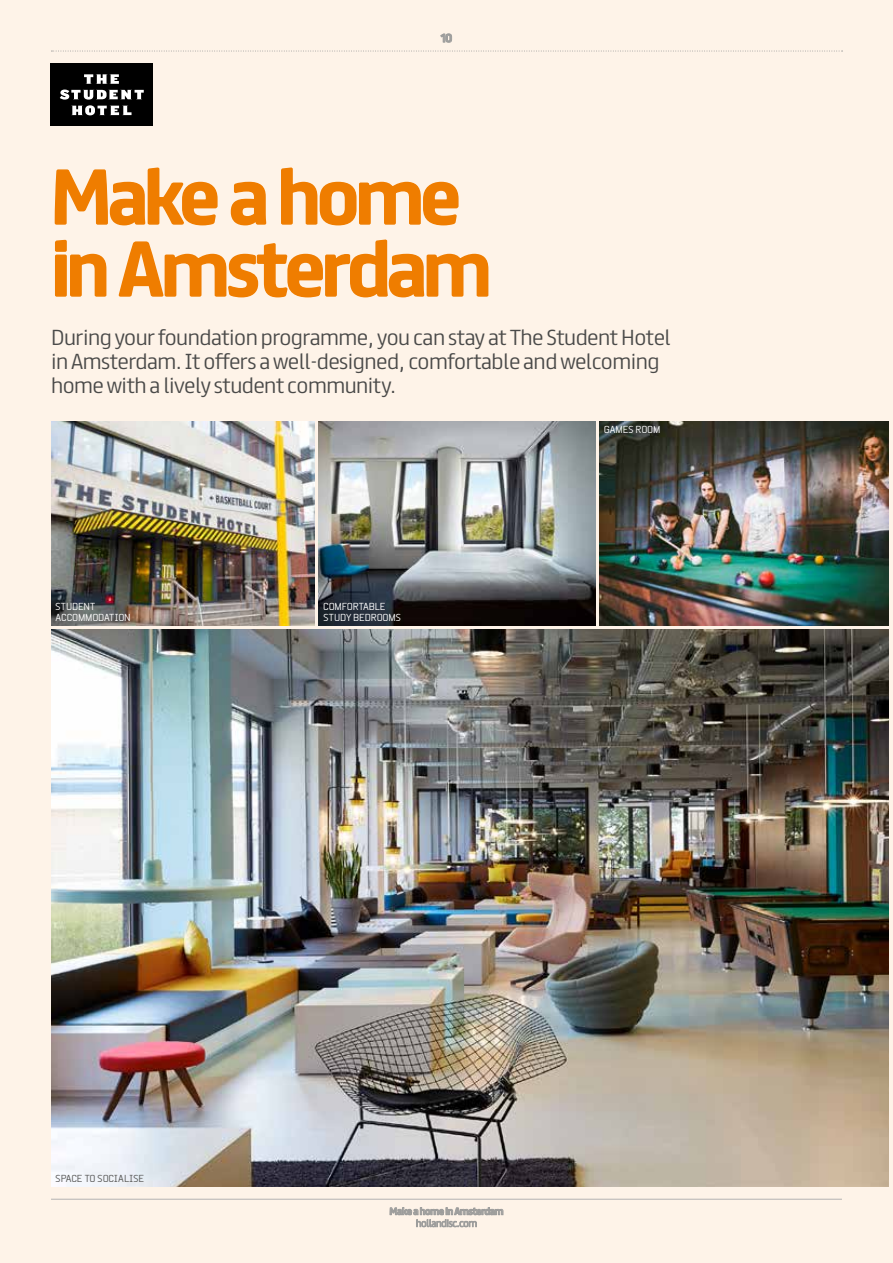
<style>
.page{position:relative;width:893px;height:1263px;background:#fef3e8}
.page>*{position:absolute;margin:0;border:0;box-sizing:border-box;transform-origin:0 0}
.t1{font:700 69px/72px "FS Truman";letter-spacing:-.06em;color:#ef7d00}
.t2{font:300 19.5px/24px "FS Truman";letter-spacing:-.025em;color:#4a4a49}
.t3{font:700 10.5px "FS Truman";color:#9d9d9c}
.t4{font:9.75px/10.5px "Beta Semi Norm";letter-spacing:-.025em;color:#fff}
.t5{font:9.75px "Beta Semi Norm";letter-spacing:-.025em;color:#575756}
.t6{font:700 9px "FS Truman";letter-spacing:-.045em;color:#9d9d9c}
</style>
<div class="page">
<svg style="left:441px;top:34px;width:11px;height:9px"></svg>
<svg style="left:51px;top:51px;width:792px;height:1px"></svg>
<img style="left:51px;top:629px;width:838px;height:557px">
<img style="left:51px;top:421px;width:264px;height:204px">
<img style="left:600px;top:421px;width:289px;height:204px">
<svg style="left:54px;top:167px;width:164px;height:59px"></svg>
<svg style="left:230px;top:181px;width:37px;height:45px"></svg>
<svg style="left:281px;top:168px;width:178px;height:58px"></svg>
<svg style="left:55px;top:240px;width:52px;height:57px"></svg>
<svg style="left:118px;top:240px;width:371px;height:58px"></svg>
<div style="left:51px;top:64px;width:102px;height:62px;background:#000"></div>
<svg style="left:60px;top:74px;width:84px;height:41px"></svg>
<svg style="left:389px;top:1207px;width:115px;height:20px"></svg>
<hr style="left:51px;top:1199px;width:791px;height:1px;background:#b3b2b2">
<img style="left:319px;top:421px;width:276px;height:204px">
<p class="t3" style="left:441px;top:29px;width:13px">10</p>
<h1 class="t1" style="left:51px;top:155px;width:442px">Make a home in Amsterdam</h1>
<p class="t2" style="left:51px;top:324px;width:621px">During your foundation programme, you can stay at The Student Hotel in Amsterdam. It offers a well-designed, comfortable and welcoming home with a lively student community.</p>
<p class="t4" style="left:55px;top:602px;width:77px">STUDENT<br>ACCOMMODATION</p>
<p class="t4" style="left:323px;top:602px;width:80px">COMFORTABLE<br>STUDY BEDROOMS</p>
<p class="t4" style="left:604px;top:424px;width:58px">GAMES ROOM</p>
<p class="t5" style="left:55px;top:1173px;width:91px">SPACE TO SOCIALISE</p>
<p class="t6" style="left:389px;top:1203px;width:116px">Make a home in Amsterdam</p>
</div>
